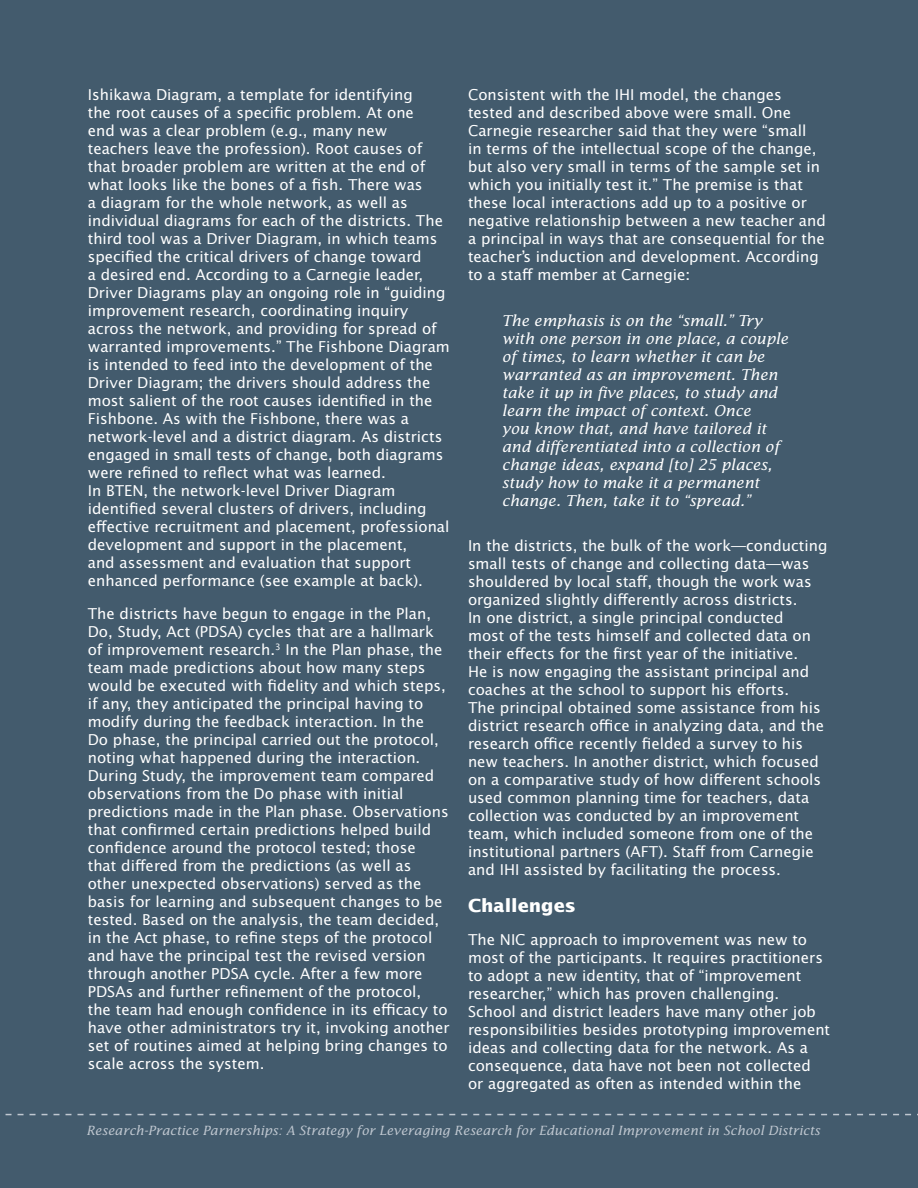
<style>
.page{position:relative;width:918px;height:1188px;background:#435b6d}
.page>*{position:absolute;margin:0;border:0;box-sizing:border-box;transform-origin:0 0}
.Subheaders{font:700 18px "Lucida Sans Std";color:#fff}
.Call-Out_Boxes{font:15px/18px "Lucida Sans Std";color:#fff}
.Quotes{font:italic 15px/18px "Lucida Std";color:#fff}
.t1{font:italic 12.75px "Lucida Std";color:#bfc7d0}
</style>
<div class="page">
<svg style="left:5px;top:1114px;width:913px;height:1px"></svg>
<p class="Call-Out_Boxes" style="left:88px;top:86px;width:364px">Ishikawa Diagram, a template for identifying<br>the root causes of a specific problem. At one<br>end was a clear problem (e.g., many new teachers leave the profession). Root causes of that broader problem are written at the end of what looks like the bones of a fish. There was<br>a diagram for the whole network, as well as individual diagrams for each of the districts. The third tool was a Driver Diagram, in which teams specified the critical drivers of change toward<br>a desired end. According to a Carnegie leader, Driver Diagrams play an ongoing role in “guiding improvement research, coordinating inquiry across the network, and providing for spread of warranted improvements.” The Fishbone Diagram is intended to feed into the development of the Driver Diagram; the drivers should address the most salient of the root causes identified in the Fishbone. As with the Fishbone, there was a network-level and a district diagram. As districts engaged in small tests of change, both diagrams were refined to reflect what was learned.<br>In BTEN, the network-level Driver Diagram identified several clusters of drivers, including effective recruitment and placement, professional development and support in the placement,<br>and assessment and evaluation that support enhanced performance (see example at back).</p>
<p class="Call-Out_Boxes" style="left:88px;top:605px;width:363px">The districts have begun to engage in the Plan, Do, Study, Act (PDSA) cycles that are a hallmark of improvement research.<sup>3</sup> In the Plan phase, the team made predictions about how many steps would be executed with fidelity and which steps, if any, they anticipated the principal having to modify during the feedback interaction. In the<br>Do phase, the principal carried out the protocol, noting what happened during the interaction.<br>During Study, the improvement team compared observations from the Do phase with initial predictions made in the Plan phase. Observations that confirmed certain predictions helped build confidence around the protocol tested; those<br>that differed from the predictions (as well as other unexpected observations) served as the basis for learning and subsequent changes to be tested. Based on the analysis, the team decided, in the Act phase, to refine steps of the protocol and have the principal test the revised version through another PDSA cycle. After a few more PDSAs and further refinement of the protocol,<br>the team had enough confidence in its efficacy to have other administrators try it, invoking another set of routines aimed at helping bring changes to scale across the system.</p>
<p class="Call-Out_Boxes" style="left:468px;top:86px;width:359px">Consistent with the IHI model, the changes tested and described above were small. One Carnegie researcher said that they were “small<br>in terms of the intellectual scope of the change, but also very small in terms of the sample set in which you initially test it.” The premise is that these local interactions add up to a positive or negative relationship between a new teacher and a principal in ways that are consequential for the teacher’s induction and development. According to a staff member at Carnegie:</p>
<p class="Quotes" style="left:502px;top:311px;width:288px">The emphasis is on the “small.” Try with one person in one place, a couple of times, to learn whether it can be warranted as an improvement. Then take it up in five places, to study and learn the impact of context. Once<br>you know that, and have tailored it and differentiated into a collection of change ideas, expand [to] 25 places, study how to make it a permanent change. Then, take it to “spread.”</p>
<p class="Call-Out_Boxes" style="left:468px;top:537px;width:361px">In the districts, the bulk of the work—conducting small tests of change and collecting data—was shouldered by local staff, though the work was organized slightly differently across districts.<br>In one district, a single principal conducted<br>most of the tests himself and collected data on their effects for the first year of the initiative.<br>He is now engaging the assistant principal and coaches at the school to support his efforts.<br>The principal obtained some assistance from his district research office in analyzing data, and the research office recently fielded a survey to his new teachers. In another district, which focused on a comparative study of how different schools used common planning time for teachers, data collection was conducted by an improvement team, which included someone from one of the institutional partners (AFT). Staff from Carnegie and IHI assisted by facilitating the process.</p>
<p class="Subheaders" style="left:468px;top:895px;width:110px">Challenges</p>
<p class="Call-Out_Boxes" style="left:468px;top:931px;width:364px">The NIC approach to improvement was new to most of the participants. It requires practitioners to adopt a new identity, that of “improvement researcher,” which has proven challenging.<br>School and district leaders have many other job responsibilities besides prototyping improvement ideas and collecting data for the network. As a consequence, data have not been not collected<br>or aggregated as often as intended within the</p>
<p class="t1" style="left:86px;top:1123px;width:735px">Research-Practice Parnerships: A Strategy for Leveraging Research for Educational Improvement in School Districts</p>
</div>
